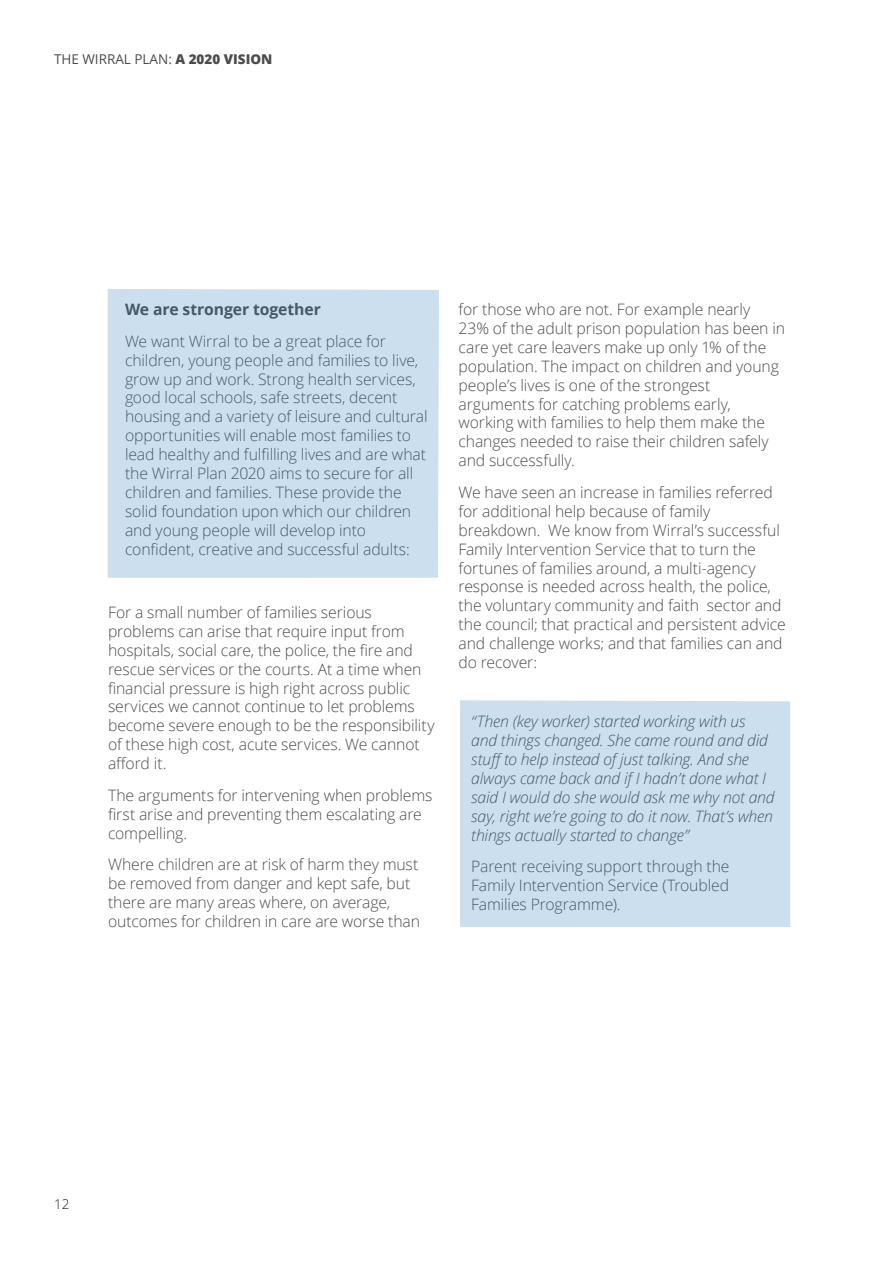
<style>
.page{position:relative;width:893px;height:1263px;background:#fff}
.page>*{position:absolute;margin:0;border:0;box-sizing:border-box;transform-origin:0 0}
.t1{font:300 15.75px/18.9px "Open Sans";letter-spacing:-.005em;color:#4b4c4d}
.t2{font:italic 300 15.75px/18.9px "Open Sans";letter-spacing:-.01em;color:#4b4c4d}
.t3{font:700 15.75px "Open Sans";letter-spacing:-.005em;color:#4b4c4d}
.t4{font:13.5px "Open Sans";color:#4b4c4d}
.t5{font:300 13.5px "Open Sans";color:#231f20}
.s1{font-weight:800}
</style>
<div class="page">
<div style="left:460px;top:700px;width:330px;height:227px;background:#ccdfef"></div>
<div style="left:108px;top:289px;width:331px;height:289px;background:#ccdfef"></div>
<p class="t4" style="left:54px;top:50px;width:220px">THE WIRRAL PLAN: <span class="s1">A 2020 VISION</span></p>
<p class="t3" style="left:125px;top:298px;width:197px">We are stronger together</p>
<p class="t1" style="left:125px;top:331px;width:304px">We want Wirral to be a great place for children, young people and families to live, grow up and work. Strong health services, good local schools, safe streets, decent housing and a variety of leisure and cultural opportunities will enable most families to lead healthy and fulfilling lives and are what the Wirral Plan 2020 aims to secure for all children and families. These provide the solid foundation upon which our children and young people will develop into confident, creative and successful adults:</p>
<p class="t1" style="left:108px;top:602px;width:328px">For a small number of families serious problems can arise that require input from hospitals, social care, the police, the fire and rescue services or the courts. At a time when financial pressure is high right across public services we cannot continue to let problems become severe enough to be the responsibility of these high cost, acute services. We cannot afford it.</p>
<p class="t1" style="left:108px;top:785px;width:326px">The arguments for intervening when problems first arise and preventing them escalating are compelling.</p>
<p class="t1" style="left:108px;top:855px;width:314px">Where children are at risk of harm they must be removed from danger and kept safe, but there are many areas where, on average, outcomes for children in care are worse than</p>
<p class="t1" style="left:459px;top:299px;width:328px">for those who are not. For example nearly<br>23% of the adult prison population has been in care yet care leavers make up only 1% of the population. The impact on children and young people’s lives is one of the strongest arguments for catching problems early, working with families to help them make the changes needed to raise their children safely and successfully.</p>
<p class="t1" style="left:459px;top:482px;width:329px">We have seen an increase in families referred for additional help because of family breakdown. We know from Wirral’s successful Family Intervention Service that to turn the fortunes of families around, a multi-agency response is needed across health, the police, the voluntary community and faith sector and the council; that practical and persistent advice and challenge works; and that families can and do recover:</p>
<p class="t2" style="left:471px;top:711px;width:305px">“Then (key worker) started working with us and things changed. She came round and did stuff to help instead of just talking. And she always came back and if I hadn’t done what I said I would do she would ask me why not and say, right we’re going to do it now. That’s when things actually started to change”</p>
<p class="t1" style="left:471px;top:856px;width:260px;text-align:justify">Parent receiving support through the Family Intervention Service (Troubled Families Programme).</p>
<p class="t5" style="left:54px;top:1194px;width:17px">12</p>
</div>
